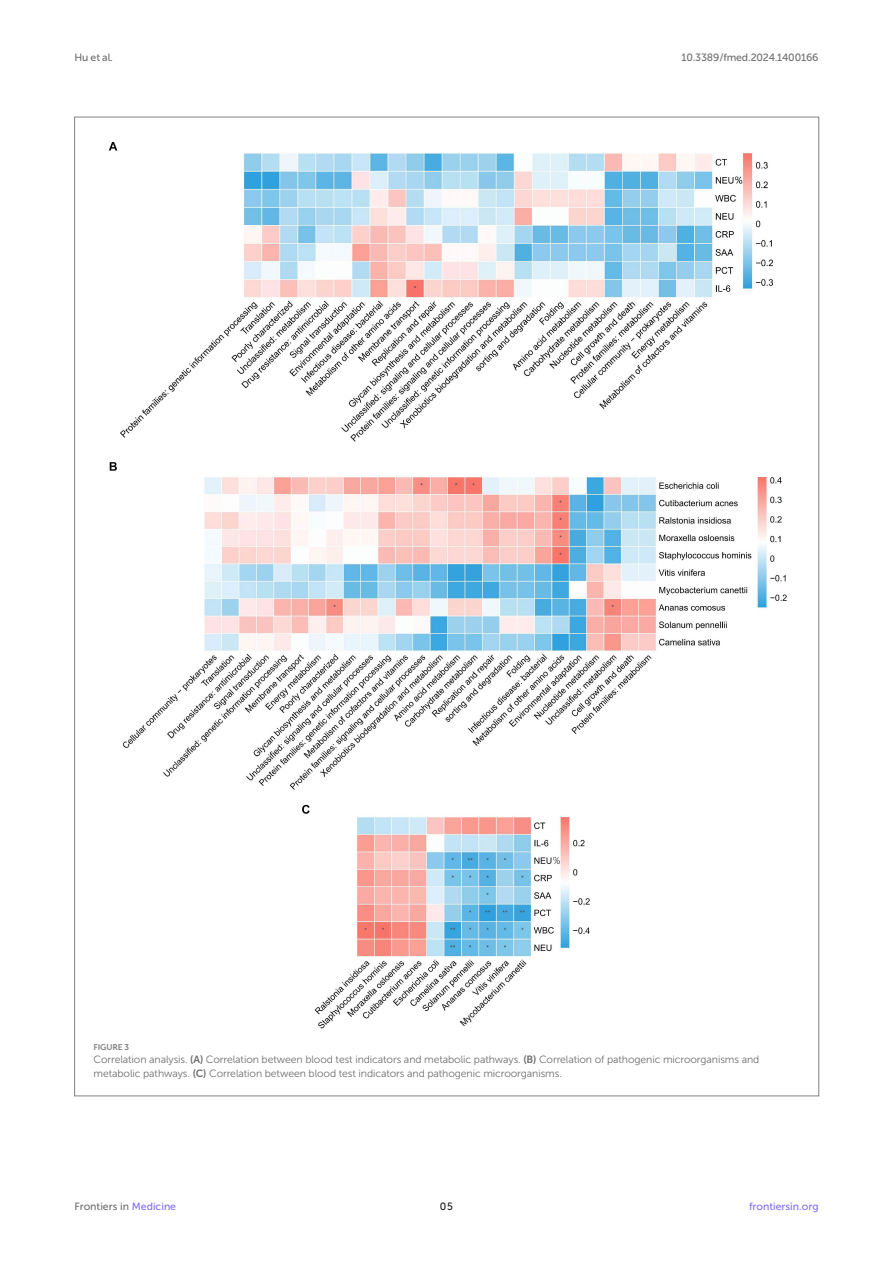
<style>
.page{position:relative;width:893px;height:1263px;background:#fff}
.page>*{position:absolute;margin:0;border:0;box-sizing:border-box;transform-origin:0 0}
.FIG_LEG{font:10.5px/13.5px "Museo Sans 300";letter-spacing:-.01em;color:#706f70}
.t1{font:10.5px "Museo Sans 500";letter-spacing:-.015em;color:#706f70}
.t2{font:10.5px "Museo Sans 500";color:#856df0}
.t3{font:10.5px "Museo Sans 500";color:#1b1c1b}
.FIG_HD{font:8.25px "Museo Sans 700";letter-spacing:-.01em;color:#7e7f7f}
.s1{font-family:"Museo Sans 700"}
.s2{color:#856df0}
</style>
<div class="page">
<img style="left:108px;top:141px;width:679px;height:888px">
<p class="t1" style="left:74px;top:51px;width:40px">Hu et al.</p>
<p class="t1" style="left:681px;top:51px;width:139px">10.3389/fmed.2024.1400166</p>
<p class="FIG_HD" style="left:94px;top:1042px;width:37px">FIGURE 3</p>
<p class="FIG_LEG" style="left:94px;top:1053px;width:667px">Correlation analysis. <span class="s1">(A)</span> Correlation between blood test indicators and metabolic pathways. <span class="s1">(B)</span> Correlation of pathogenic microorganisms and metabolic pathways. <span class="s1">(C)</span> Correlation between blood test indicators and pathogenic microorganisms.</p>
<p class="t1" style="left:74px;top:1200px;width:103px">Frontiers in <span class="s2">Medicine</span></p>
<p class="t3" style="left:440px;top:1200px;width:14px">05</p>
<p class="t2" style="left:749px;top:1200px;width:71px">frontiersin.org</p>
</div>
